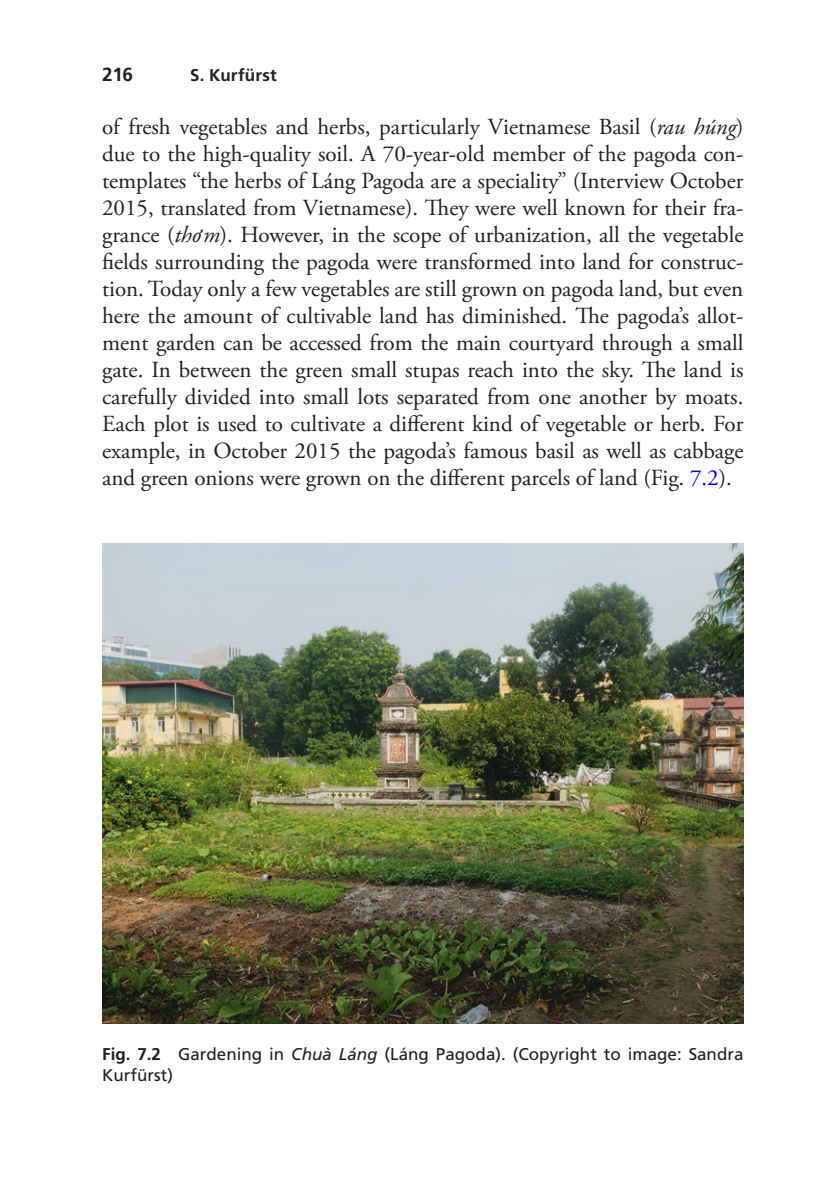
<style>
.page{position:relative;width:840px;height:1191px;background:#fff}
.page>*{position:absolute;margin:0;border:0;box-sizing:border-box;transform-origin:0 0}
.Text{font:23px/27px "Adobe Garamond Pro";color:#231f20;text-align:justify}
.t1{font:700 19px "Frutiger LT Pro";color:#231f20}
.t2{font:17px/21px "Frutiger LT Pro";color:#231f20}
.t3{font:700 17px "Frutiger LT Pro";letter-spacing:.01em;color:#231f20}
.s1{font-style:italic}
.s2{font-family:"Gentium Plus";font-style:italic}
.s3{color:#00f}
.s4{font-weight:700}
</style>
<div class="page">
<img style="left:102px;top:543px;width:640px;height:480px">
<p class="t1" style="left:102px;top:64px;width:33px">216</p>
<p class="Text" style="left:102px;top:114px;width:642px">of fresh vegetables and herbs, particularly Vietnamese Basil (<span class="s1">rau húng</span>) due to the high-quality soil. A 70-year-old member of the pagoda con&shy;templates “the herbs of Láng Pagoda are a speciality” (Interview October 2015, translated from Vietnamese). They were well known for their fra&shy;grance (<span class="s1">tho</span><span class="s2">̛</span><span class="s1">m</span>). However, in the scope of urbanization, all the vegetable fields surrounding the pagoda were transformed into land for construc&shy;tion. Today only a few vegetables are still grown on pagoda land, but even here the amount of cultivable land has diminished. The pagoda’s allot&shy;ment garden can be accessed from the main courtyard through a small gate. In between the green small stupas reach into the sky. The land is carefully divided into small lots separated from one another by moats.<br>Each plot is used to cultivate a different kind of vegetable or herb. For example, in October 2015 the pagoda’s famous basil as well as cabbage and green onions were grown on the different parcels of land (Fig. <span class="s3">7.2</span>).</p>
<p class="t3" style="left:190px;top:65px;width:88px">S. Kurfürst</p>
<p class="t2" style="left:102px;top:1043px;width:642px"><span class="s4">Fig. 7.2</span> Gardening in <span class="s1">Chuà Láng</span> (Láng Pagoda). (Copyright to image: Sandra<br>Kurfürst)</p>
</div>
